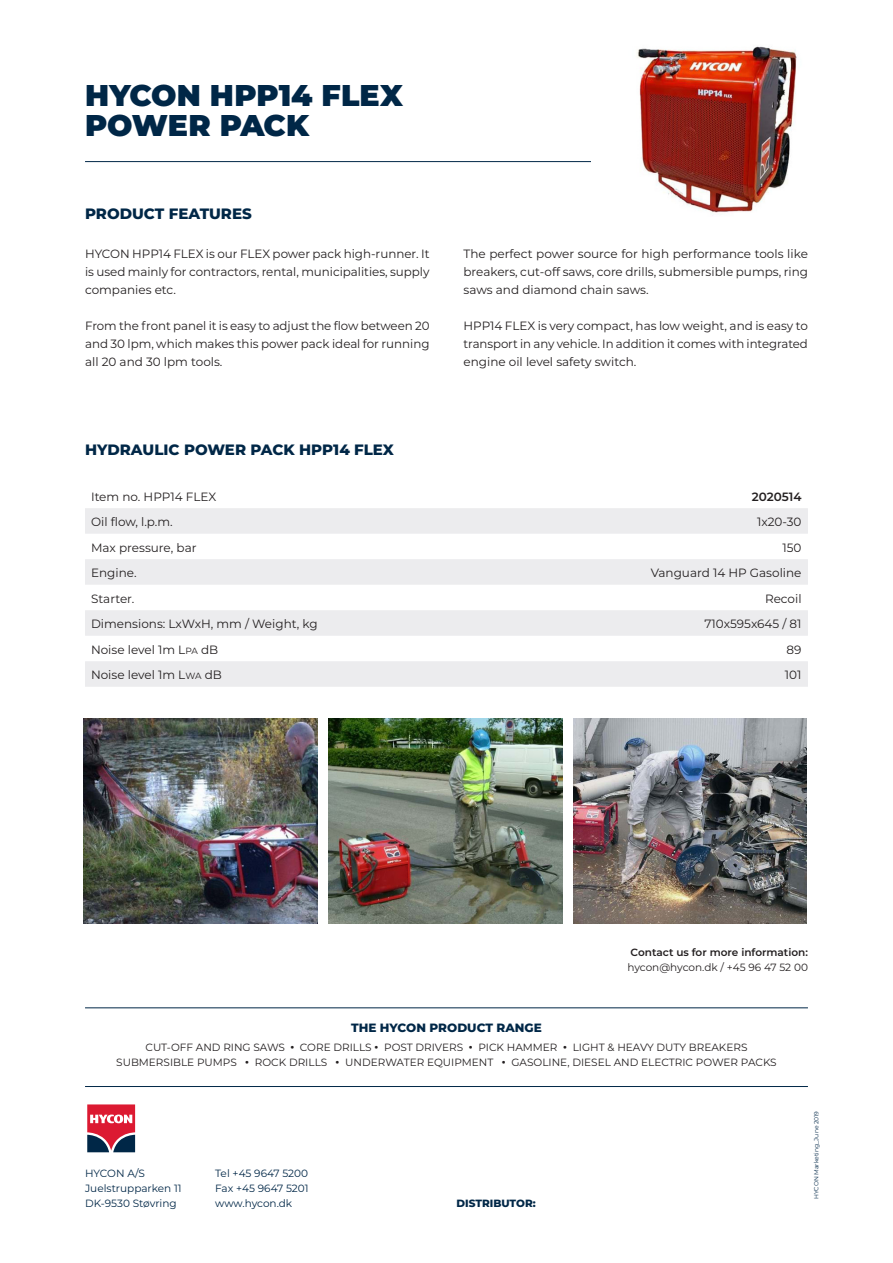
<style>
.page{position:relative;width:893px;height:1263px;background:#fff}
.page>*{position:absolute;margin:0;border:0;box-sizing:border-box;transform-origin:0 0}
.HYCON_Header{font:900 30px "Montserrat";letter-spacing:-.005em;color:#002747}
.t1{font:800 15px "Montserrat";color:#002747}
.HYCON_Body{font:12px/18px "Montserrat";color:#231f20;text-align:justify}
.HYCON_Infotext{font:800 12px "Montserrat";color:#002747}
.HYCON_Body-2{font:600 12px "Montserrat";color:#231f20}
.HYCON_Infotext-2{font:10.5px "Montserrat";color:#231f20}
.t2{font:10.5px "Montserrat";color:#002747}
.HYCON_Infotext-3{font:600 10.5px "Montserrat";color:#231f20}
.t3{font:800 10.5px "Montserrat";color:#002747}
.t4{font:6px "Montserrat";color:#002747}
.s1{font-size:9px}
.s2{font-weight:900}
</style>
<div class="page">
<hr style="left:85px;top:161px;width:723px;height:1px;background:#002747">
<div style="left:85px;top:508px;width:723px;height:26px;background:#ececee"></div>
<svg style="left:85px;top:559px;width:723px;height:128px;fill:#ececee"></svg>
<hr style="left:85px;top:1007px;width:723px;height:1px;background:#002747">
<hr style="left:85px;top:1086px;width:723px;height:1px;background:#002747">
<img style="left:328px;top:719px;width:234px;height:205px">
<img style="left:573px;top:719px;width:234px;height:205px">
<img style="left:84px;top:719px;width:234px;height:205px">
<div style="left:591px;top:116px;width:216px;height:87px;background:#fff"></div>
<img style="left:637px;top:46px;width:171px;height:168px">
<svg style="left:87px;top:1104px;width:49px;height:49px;background:#ae4d61"></svg>
<p class="HYCON_Header" style="left:85px;top:73px;width:320px">HYCON HPP14 FLEX</p>
<p class="HYCON_Header" style="left:85px;top:103px;width:225px">POWER PACK</p>
<p class="t1" style="left:85px;top:202px;width:168px">PRODUCT FEATURES</p>
<p class="HYCON_Body" style="left:85px;top:245px;width:346px">HYCON HPP14 FLEX is our FLEX power pack high-runner. It is used mainly for contractors, rental, municipalities, supply companies etc.</p>
<p class="HYCON_Body" style="left:85px;top:317px;width:346px">From the front panel it is easy to adjust the flow between 20 and 30 lpm, which makes this power pack ideal for running all 20 and 30 lpm tools.</p>
<p class="HYCON_Body" style="left:463px;top:245px;width:346px">The perfect power source for high performance tools like breakers, cut-off saws, core drills, submersible pumps, ring saws and diamond chain saws.</p>
<p class="HYCON_Body" style="left:463px;top:317px;width:346px">HPP14 FLEX is very compact, has low weight, and is easy to transport in any vehicle. In addition it comes with integrated engine oil level safety switch.</p>
<p class="t1" style="left:85px;top:438px;width:310px">HYDRAULIC POWER PACK HPP14 FLEX</p>
<p class="HYCON_Body" style="left:91px;top:487px;width:127px">Item no. HPP14 FLEX</p>
<p class="HYCON_Body-2" style="left:752px;top:488px;width:51px">2020514</p>
<p class="HYCON_Body" style="left:91px;top:512px;width:83px">Oil flow, l.p.m.</p>
<p class="HYCON_Body" style="left:757px;top:512px;width:46px">1x20-30</p>
<p class="HYCON_Body" style="left:91px;top:538px;width:107px">Max pressure, bar</p>
<p class="HYCON_Body" style="left:782px;top:538px;width:21px">150</p>
<p class="HYCON_Body" style="left:91px;top:563px;width:47px">Engine.</p>
<p class="HYCON_Body" style="left:651px;top:563px;width:152px">Vanguard 14 HP Gasoline</p>
<p class="HYCON_Body" style="left:91px;top:589px;width:45px">Starter.</p>
<p class="HYCON_Body" style="left:765px;top:589px;width:38px">Recoil</p>
<p class="HYCON_Body" style="left:91px;top:614px;width:228px">Dimensions: LxWxH, mm / Weight, kg</p>
<p class="HYCON_Body" style="left:704px;top:614px;width:99px">710x595x645 / 81</p>
<p class="HYCON_Body" style="left:91px;top:640px;width:129px">Noise level 1m L<span class="s1">PA</span> dB</p>
<p class="HYCON_Body" style="left:787px;top:640px;width:16px">89</p>
<p class="HYCON_Body" style="left:91px;top:665px;width:132px">Noise level 1m L<span class="s1">WA</span> dB</p>
<p class="HYCON_Body" style="left:785px;top:665px;width:18px">101</p>
<p class="HYCON_Infotext-3" style="left:631px;top:945px;width:179px">Contact us for more information:</p>
<p class="HYCON_Infotext-2" style="left:627px;top:960px;width:182px">hycon@hycon.dk / +45 96 47 52 00</p>
<p class="HYCON_Infotext" style="left:351px;top:1019px;width:192px">THE HYCON PRODUCT RANGE</p>
<p class="HYCON_Infotext-2" style="left:146px;top:1040px;width:603px">CUT-OFF AND RING SAWS <span class="s2">·</span> CORE DRILLS <span class="s2">·</span> POST DRIVERS <span class="s2">·</span> PICK HAMMER <span class="s2">·</span> LIGHT &amp; HEAVY DUTY BREAKERS</p>
<p class="HYCON_Infotext-2" style="left:116px;top:1055px;width:662px">SUBMERSIBLE PUMPS <span class="s2">·</span> ROCK DRILLS <span class="s2">·</span> UNDERWATER EQUIPMENT <span class="s2">·</span> GASOLINE, DIESEL AND ELECTRIC POWER PACKS</p>
<p class="t2" style="left:85px;top:1166px;width:61px">HYCON A/S</p>
<p class="t2" style="left:85px;top:1181px;width:98px">Juelstrupparken 11</p>
<p class="t2" style="left:85px;top:1196px;width:93px">DK-9530 Støvring</p>
<p class="t2" style="left:215px;top:1166px;width:94px">Tel +45 9647 5200</p>
<p class="t2" style="left:215px;top:1181px;width:95px">Fax +45 9647 5201</p>
<p class="t2" style="left:215px;top:1196px;width:78px">www.hycon.dk</p>
<p class="t3" style="left:456px;top:1195px;width:81px">DISTRIBUTOR:</p>
<p class="t4" style="left:812px;top:1199px;width:90px;rotate:-90deg">HYCON Marketing_June 2019</p>
</div>
